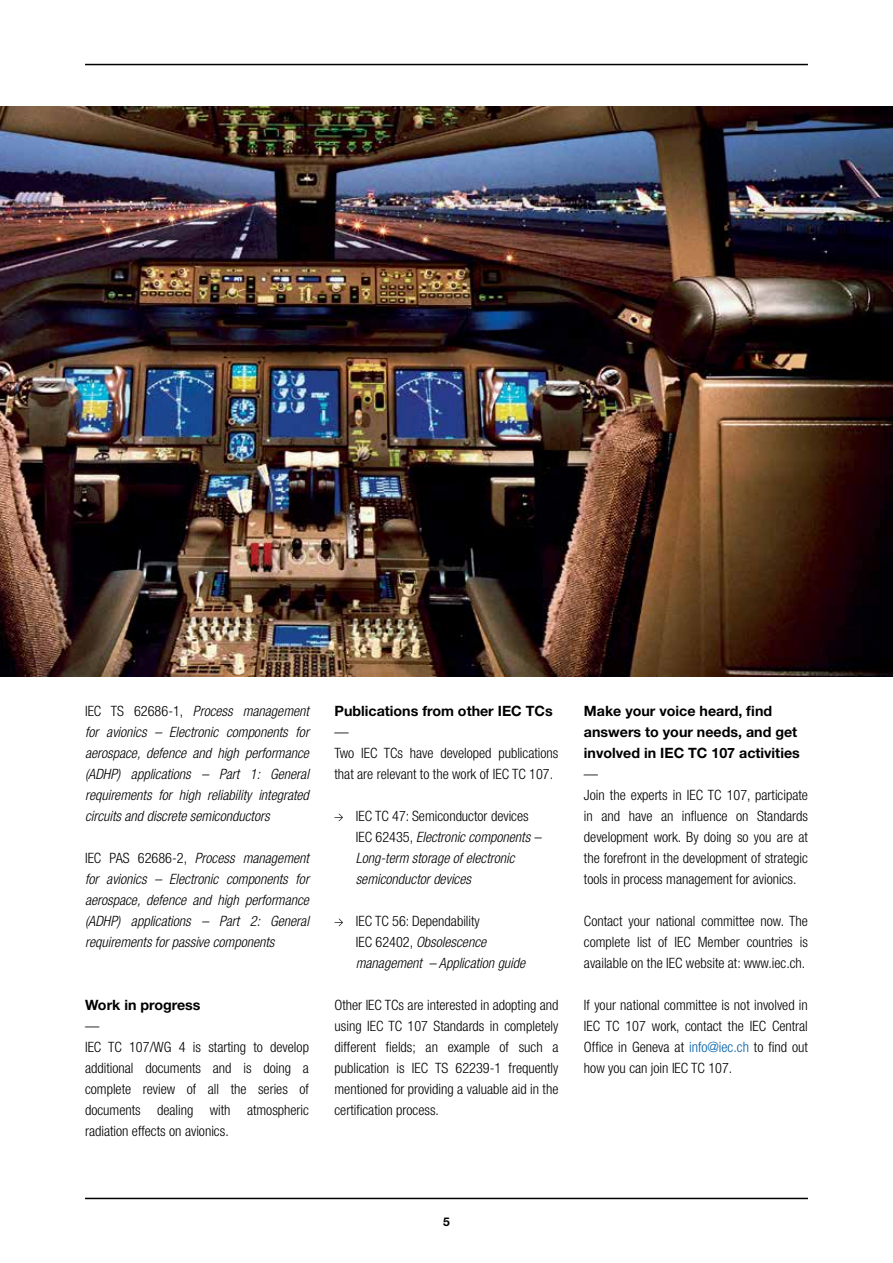
<style>
.page{position:relative;width:893px;height:1263px;background:#fff}
.page>*{position:absolute;margin:0;border:0;box-sizing:border-box;transform-origin:0 0}
.t1{font:300 condensed 14.25px/21px "Helvetica Neue LT Std";color:#000}
.t2{font:italic 300 condensed 14.25px/21px "Helvetica Neue LT Std";color:#000;text-align:justify}
.t3{font:700 14.25px/21px "Helvetica Neue LT Std";color:#000}
.t4{font:700 12px "Helvetica Neue LT Std";color:#000}
.s1{font-style:normal}
.s2{color:#0060a9}
</style>
<div class="page">
<hr style="left:85px;top:1198px;width:723px;height:1px;background:#000">
<hr style="left:85px;top:64px;width:723px;height:1px;background:#000">
<img style="left:0;top:106px;width:893px;height:570px">
<svg style="left:334px;top:814px;width:9px;height:7px"></svg>
<svg style="left:334px;top:919px;width:9px;height:7px"></svg>
<p class="t2" style="left:85px;top:701px;width:225px"><span class="s1">IEC TS 62686-1,</span> Process management for avionics – Electronic components for aerospace, defence and high performance (ADHP) applications – Part 1: General requirements for high reliability integrated circuits and discrete semiconductors</p>
<p class="t2" style="left:85px;top:848px;width:225px"><span class="s1">IEC PAS 62686-2,</span> Process management for avionics – Electronic components for aerospace, defence and high performance (ADHP) applications – Part 2: General requirements for passive components</p>
<p class="t3" style="left:85px;top:994px;width:117px">Work in progress</p>
<p class="t1" style="left:85px;top:1015px;width:225px">—<br>IEC TC 107/WG 4 is starting to develop additional documents and is doing a complete review of all the series of documents dealing with atmospheric radiation effects on avionics.</p>
<p class="t3" style="left:334px;top:700px;width:220px">Publications from other IEC TCs</p>
<p class="t1" style="left:334px;top:721px;width:225px">—<br>Two IEC TCs have developed publications that are relevant to the work of IEC TC 107.</p>
<p class="t2" style="left:356px;top:806px;width:187px;text-align:left"><span class="s1">IEC TC 47: Semiconductor devices<br>IEC 62435,</span> Electronic components –<br>Long-term storage of electronic semiconductor devices</p>
<p class="t2" style="left:356px;top:911px;width:171px;text-align:left"><span class="s1">IEC TC 56: Dependability<br>IEC 62402,</span> Obsolescence management – Application guide</p>
<p class="t1" style="left:334px;top:994px;width:225px;text-align:justify">Other IEC TCs are interested in adopting and using IEC TC 107 Standards in completely different fields; an example of such a publication is IEC TS 62239-1 frequently mentioned for providing a valuable aid in the certification process.</p>
<p class="t3" style="left:584px;top:700px;width:217px">Make your voice heard, find answers to your needs, and get involved in IEC TC 107 activities</p>
<p class="t1" style="left:584px;top:763px;width:225px">—<br>Join the experts in IEC TC 107, participate in and have an influence on Standards development work. By doing so you are at the forefront in the development of strategic tools in process management for avionics.</p>
<p class="t1" style="left:584px;top:910px;width:225px;text-align:justify">Contact your national committee now. The complete list of IEC Member countries is available on the IEC website at: www.iec.ch.</p>
<p class="t1" style="left:584px;top:994px;width:225px;text-align:justify">If your national committee is not involved in IEC TC 107 work, contact the IEC Central Office in Geneva at <span class="s2">info@iec.ch</span> to find out how you can join IEC TC 107.</p>
<p class="t4" style="left:443px;top:1214px;width:8px">5</p>
</div>
